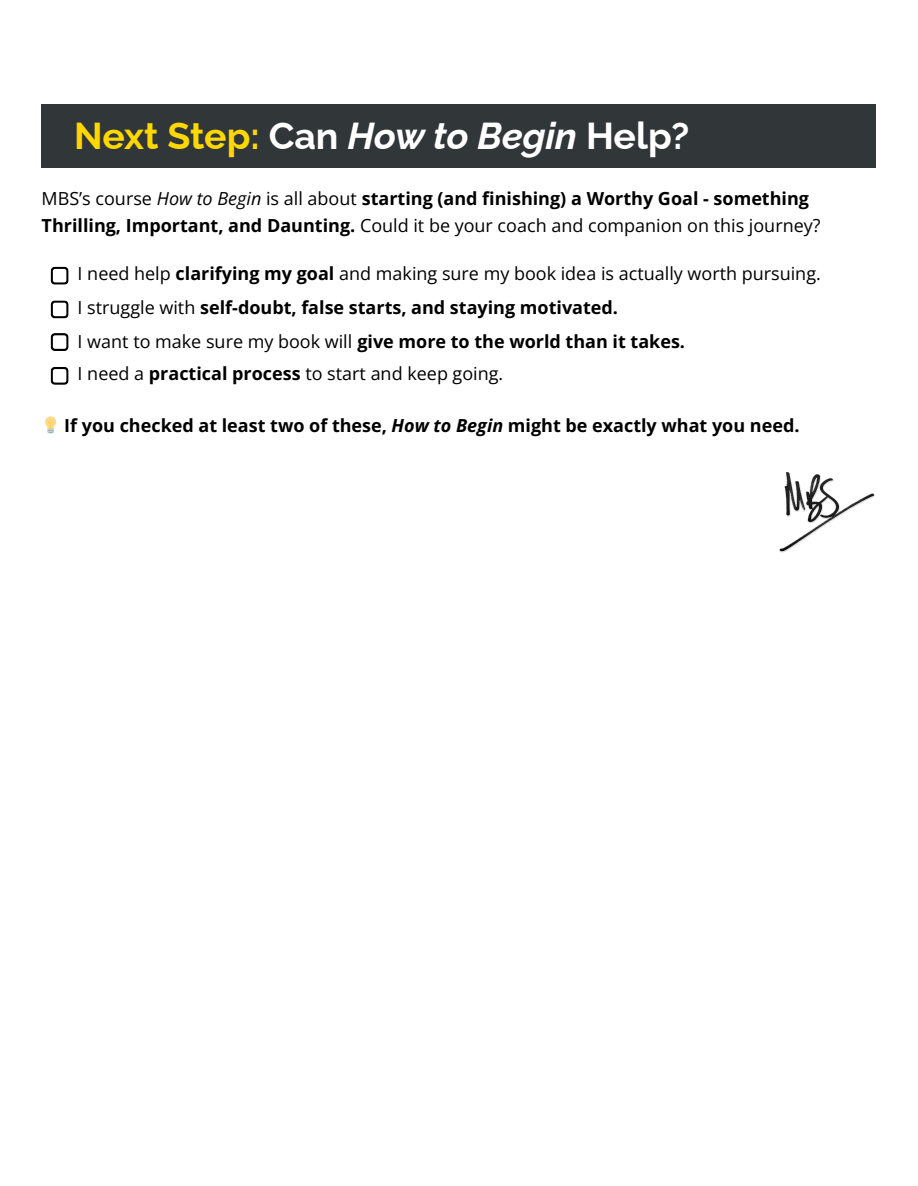
<style>
.page{position:relative;width:918px;height:1186px;background:#fff}
.page>*{position:absolute;margin:0;border:0;box-sizing:border-box;transform-origin:0 0}
.t1{font:italic 700 37.5px "Raleway";color:#fff}
.t2{font:700 18px/27px "Open Sans";color:#000}
.t3{font:18px "Open Sans";color:#000}
.s1{font-style:normal;color:#fdd800}
.s2{font-style:normal}
.s3{font-weight:400}
.s4{font-weight:400;font-style:italic}
.s5{font-weight:700}
.s6{font-style:italic}
</style>
<div class="page">
<div style="left:42px;top:105px;width:834px;height:63px;background:#313638"></div>
<svg style="left:51px;top:267px;width:18px;height:18px"></svg>
<svg style="left:51px;top:300px;width:18px;height:18px"></svg>
<svg style="left:51px;top:333px;width:18px;height:18px"></svg>
<svg style="left:51px;top:367px;width:18px;height:18px"></svg>
<img style="left:779px;top:472px;width:96px;height:80px">
<p class="t1" style="left:74px;top:113px;width:617px"><span class="s1">Next Step:</span> <span class="s2">Can</span> How to Begin <span class="s2">Help?</span></p>
<p class="t2" style="left:42px;top:184px;width:780px"><span class="s3">MBS’s course</span> <span class="s4">How to Begin</span> <span class="s3">is all about</span> starting (and fi nishing) a Worthy Goal - something<br>Thrilling, Important, and Daunting. <span class="s3">Could it be your coach and companion on this journey?</span></p>
<p class="t3" style="left:78px;top:261px;width:745px">I need help <span class="s5">clarifying my goal</span> and making sure my book idea is actually worth pursuing.</p>
<p class="t2" style="left:78px;top:293px;width:542px"><span class="s3">I struggle with</span> self-doubt, false starts, and staying motivated.</p>
<p class="t2" style="left:78px;top:327px;width:609px"><span class="s3">I want to make sure my book will</span> give more to the world than it takes.</p>
<p class="t3" style="left:78px;top:361px;width:427px">I need a <span class="s5">practical process</span> to start and keep going.</p>
<p class="t2" style="left:64px;top:412px;width:737px">If you checked at least two of these, <span class="s6">How to Begin</span> might be exactly what you need.</p>
</div>
